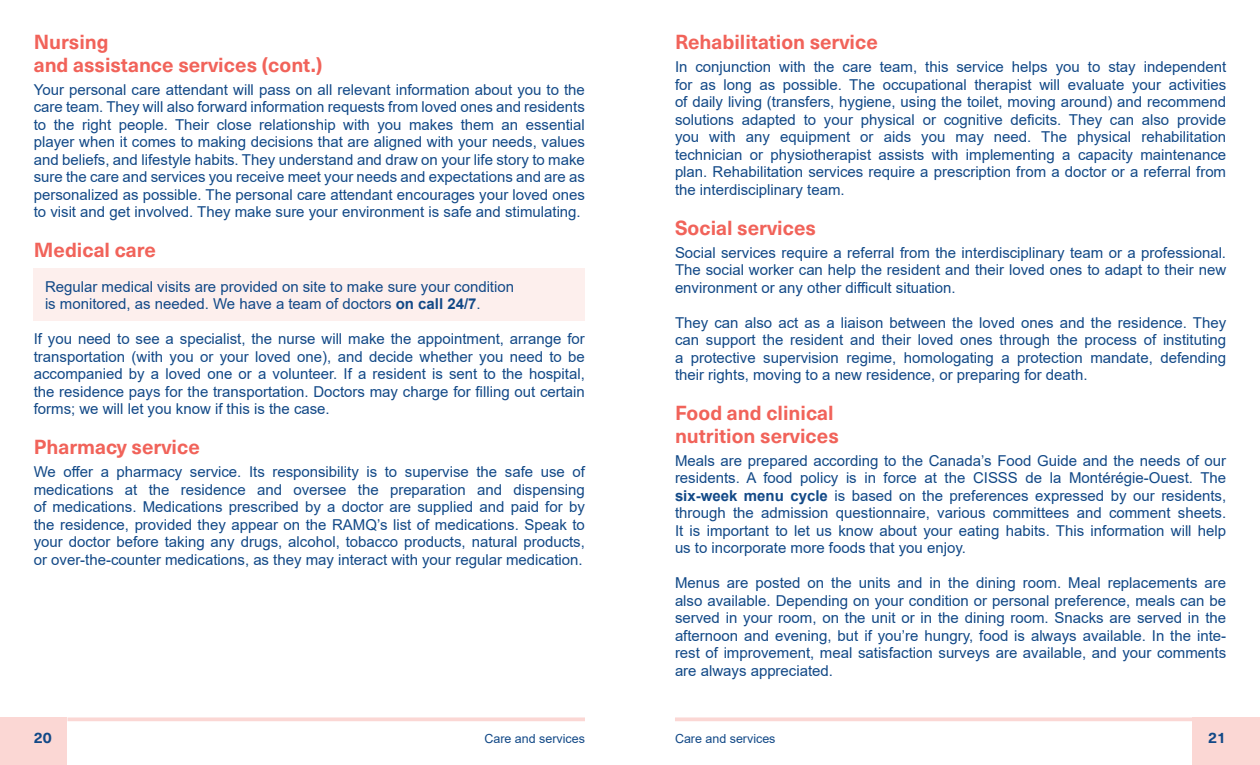
<style>
.page{position:relative;width:1260px;height:765px;background:#fff}
.page>*{position:absolute;margin:0;border:0;box-sizing:border-box;transform-origin:0 0}
.t1{font:700 20px/22.5px "Neue Haas Unica W1 G";color:#f1635a}
.t2{font:15px/17.5px "Arial";color:#124987;text-align:justify}
.t3{font:700 15px "Neue Haas Unica W1 G";color:#124987}
.t4{font:12.5px "Arial";color:#124987}
.s1{font-weight:700}
</style>
<div class="page">
<div style="left:0;top:717px;width:68px;height:48px;background:#fbd7d4"></div>
<div style="left:1192px;top:717px;width:68px;height:48px;background:#fbd7d4"></div>
<svg style="left:68px;top:717px;width:517px;height:4px;background:#fbdbd9"></svg>
<svg style="left:675px;top:717px;width:517px;height:4px;background:#fbdbd9"></svg>
<div style="left:34px;top:268px;width:551px;height:53px;background:#fdefed"></div>
<h1 class="t1" style="left:34px;top:29px;width:290px">Nursing<br>and assistance services (cont.)</h1>
<p class="t2" style="left:34px;top:81px;width:553px">Your personal care attendant will pass on all relevant information about you to the care team. They will also forward information requests from loved ones and residents to the right people. Their close relationship with you makes them an essential player when it comes to making decisions that are aligned with your needs, values and beliefs, and lifestyle habits. They understand and draw on your life story to make sure the care and services you receive meet your needs and expectations and are as personalized as possible. The personal care attendant encourages your loved ones to visit and get involved. They make sure your environment is safe and stimulating.</p>
<h1 class="t1" style="left:34px;top:237px;width:124px">Medical care</h1>
<p class="t2" style="left:45px;top:277px;width:471px">Regular medical visits are provided on site to make sure your condition is monitored, as needed. We have a team of doctors <span class="s1">on call 24/7</span>.</p>
<p class="t2" style="left:34px;top:330px;width:553px">If you need to see a specialist, the nurse will make the appointment, arrange for transportation (with you or your loved one), and decide whether you need to be accompanied by a loved one or a volunteer. If a resident is sent to the hospital, the residence pays for the transportation. Doctors may charge for filling out certain forms; we will let you know if this is the case.</p>
<h1 class="t1" style="left:34px;top:434px;width:168px">Pharmacy service</h1>
<p class="t2" style="left:34px;top:463px;width:553px">We offer a pharmacy service. Its responsibility is to supervise the safe use of medications at the residence and oversee the preparation and dispensing of medications. Medications prescribed by a doctor are supplied and paid for by the residence, provided they appear on the RAMQ’s list of medications. Speak to your doctor before taking any drugs, alcohol, tobacco products, natural products, or over-the-counter medications, as they may interact with your regular medication.</p>
<h1 class="t1" style="left:675px;top:29px;width:204px">Rehabilitation service</h1>
<p class="t2" style="left:675px;top:58px;width:553px">In conjunction with the care team, this service helps you to stay independent for as long as possible. The occupational therapist will evaluate your activities of daily living (transfers, hygiene, using the toilet, moving around) and recommend solutions adapted to your physical or cognitive deficits. They can also provide you with any equipment or aids you may need. The physical rehabilitation technician or physiotherapist assists with implementing a capacity maintenance plan. Rehabilitation services require a prescription from a doctor or a referral from the interdisciplinary team.</p>
<h1 class="t1" style="left:675px;top:215px;width:143px">Social services</h1>
<p class="t2" style="left:675px;top:244px;width:553px">Social services require a referral from the interdisciplinary team or a professional.<br>The social worker can help the resident and their loved ones to adapt to their new environment or any other difficult situation.</p>
<p class="t2" style="left:675px;top:314px;width:553px">They can also act as a liaison between the loved ones and the residence. They can support the resident and their loved ones through the process of instituting a protective supervision regime, homologating a protection mandate, defending their rights, moving to a new residence, or preparing for death.</p>
<h1 class="t1" style="left:675px;top:401px;width:165px">Food and clinical nutrition services</h1>
<p class="t2" style="left:675px;top:452px;width:553px">Meals are prepared according to the Canada’s Food Guide and the needs of our residents. A food policy is in force at the CISSS de la Montérégie-Ouest. The <span class="s1">six-week menu cycle</span> is based on the preferences expressed by our residents, through the admission questionnaire, various committees and comment sheets.<br>It is important to let us know about your eating habits. This information will help us to incorporate more foods that you enjoy.</p>
<p class="t2" style="left:675px;top:574px;width:553px">Menus are posted on the units and in the dining room. Meal replacements are also available. Depending on your condition or personal preference, meals can be served in your room, on the unit or in the dining room. Snacks are served in the afternoon and evening, but if you’re hungry, food is always available. In the inte&shy;rest of improvement, meal satisfaction surveys are available, and your comments are always appreciated.</p>
<p class="t3" style="left:34px;top:726px;width:20px">20</p>
<p class="t4" style="left:484px;top:730px;width:102px">Care and services</p>
<p class="t4" style="left:675px;top:730px;width:102px">Care and services</p>
<p class="t3" style="left:1208px;top:726px;width:20px">21</p>
</div>
